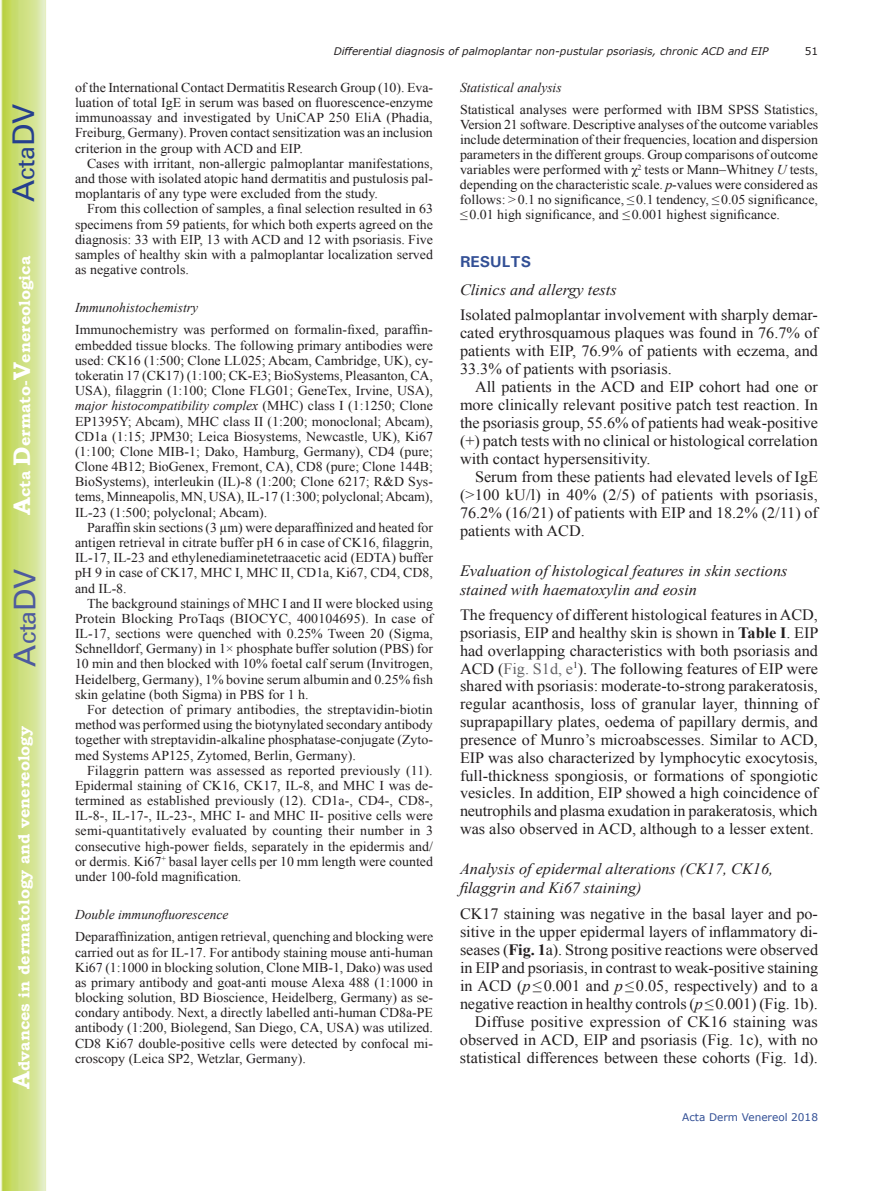
<style>
.page{position:relative;width:893px;height:1191px;background:#fff}
.page>*{position:absolute;margin:0;border:0;box-sizing:border-box;transform-origin:0 0}
.t1{font:30px "Univers";color:#4d5a9e}
.t2{font:30px "Univers";color:#253f8e}
.t3{font:15.75px/18px "Times New Roman";color:#231f20;text-align:justify}
.t4{font:italic 15.75px/18.9px "Times New Roman";color:#231f20}
.t5{font:700 15.75px "Bookman Old Style";color:#fff}
.t6{font:700 15.75px "Univers";color:#324f95}
.t7{font:13.5px/15.1px "Times New Roman";color:#231f20;text-align:justify}
.t8{font:italic 13.5px "Times New Roman";color:#231f20}
.t9{font:italic 10.5px "Verdana";color:#231f20}
.t10{font:10.5px "Verdana";color:#324f95}
.t11{font:10.5px "Verdana";color:#231f20}
.s1{font-size:24px}
.s2{font-style:italic}
.s3{font-weight:700}
.s4{color:#636366}
</style>
<div class="page">
<svg style="left:1px;top:0;width:45px;height:1191px;background:#cfe084"></svg>
<h1 class="t2" style="left:6px;top:202px;width:100px;rotate:-90deg">A<span class="s1">cta</span>DV</h1>
<p class="t5" style="left:15px;top:515px;width:260px;rotate:-90deg"><span class="s1">A</span>cta <span class="s1">D</span>ermato-<span class="s1">V</span>enereologica</p>
<h1 class="t1" style="left:7px;top:666px;width:100px;rotate:-90deg">A<span class="s1">cta</span>DV</h1>
<p class="t5" style="left:15px;top:1088px;width:364px;rotate:-90deg"><span class="s1">A</span>dvances in dermatology and venereology</p>
<p class="t9" style="left:334px;top:44px;width:436px">Differential diagnosis of palmoplantar non-pustular psoriasis, chronic ACD and EIP</p>
<p class="t11" style="left:805px;top:44px;width:15px">51</p>
<p class="t7" style="left:75px;top:80px;width:359px">of the International Contact Dermatitis Research Group (10). Eva&shy;luation of total IgE in serum was based on fluorescence-enzyme immunoassay and investigated by UniCAP 250 EliA (Phadia, Freiburg, Germany). Proven contact sensitization was an inclusion criterion in the group with ACD and EIP.</p>
<p class="t7" style="left:75px;top:155px;width:360px;text-indent:12px">Cases with irritant, non-allergic palmoplantar manifestations, and those with isolated atopic hand dermatitis and pustulosis pal&shy;moplantaris of any type were excluded from the study.</p>
<p class="t7" style="left:75px;top:201px;width:360px;text-indent:12px">From this collection of samples, a final selection resulted in 63 specimens from 59 patients, for which both experts agreed on the diagnosis: 33 with EIP, 13 with ACD and 12 with psoriasis. Five samples of healthy skin with a palmoplantar localization served as negative controls.</p>
<p class="t8" style="left:75px;top:298px;width:124px">Immunohistochemistry</p>
<p class="t7" style="left:75px;top:322px;width:360px">Immunochemistry was performed on formalin-fixed, paraffin&shy;embedded tissue blocks. The following primary antibodies were used: CK16 (1:500; Clone LL025; Abcam, Cambridge, UK), cy&shy;tokeratin 17 (CK17) (1:100; CK-E3; BioSystems, Pleasanton, CA, USA), filaggrin (1:100; Clone FLG01; GeneTex, Irvine, USA), <span class="s2">major histocompatibility complex</span> (MHC) class I (1:1250; Clone EP1395Y; Abcam), MHC class II (1:200; monoclonal; Abcam), CD1a (1:15; JPM30; Leica Biosystems, Newcastle, UK), Ki67 (1:100; Clone MIB-1; Dako, Hamburg, Germany), CD4 (pure; Clone 4B12; BioGenex, Fremont, CA), CD8 (pure; Clone 144B; BioSystems), interleukin (IL)-8 (1:200; Clone 6217; R&amp;D Sys&shy;tems, Minneapolis, MN, USA), IL-17 (1:300; polyclonal; Abcam), IL-23 (1:500; polyclonal; Abcam).</p>
<p class="t7" style="left:75px;top:519px;width:360px;text-indent:12px">Paraffin skin sections (3 µm) were deparaffinized and heated for antigen retrieval in citrate buffer pH 6 in case of CK16, filaggrin, IL-17, IL-23 and ethylenediaminetetraacetic acid (EDTA) buffer pH 9 in case of CK17, MHC I, MHC II, CD1a, Ki67, CD4, CD8, and IL-8.</p>
<p class="t7" style="left:75px;top:595px;width:360px;text-indent:12px">The background stainings of MHC I and II were blocked using Protein Blocking ProTaqs (BIOCYC, 400104695). In case of IL-17, sections were quenched with 0.25% Tween 20 (Sigma, Schnelldorf, Germany) in 1× phosphate buffer solution (PBS) for 10 min and then blocked with 10% foetal calf serum (Invitrogen, Heidelberg, Germany), 1% bovine serum albumin and 0.25% fish skin gelatine (both Sigma) in PBS for 1 h.</p>
<p class="t7" style="left:75px;top:701px;width:359px;text-indent:12px">For detection of primary antibodies, the streptavidin-biotin method was performed using the biotynylated secondary antibody together with streptavidin-alkaline phosphatase-conjugate (Zyto&shy;med Systems AP125, Zytomed, Berlin, Germany).</p>
<p class="t7" style="left:75px;top:762px;width:360px;text-indent:12px">Filaggrin pattern was assessed as reported previously (11).<br>Epidermal staining of CK16, CK17, IL-8, and MHC I was de&shy;termined as established previously (12). CD1a-, CD4-, CD8-, IL-8-, IL-17-, IL-23-, MHC I- and MHC II- positive cells were semi-quantitatively evaluated by counting their number in 3 consecutive high-power fields, separately in the epidermis and/ or dermis. Ki67<sup>+</sup> basal layer cells per 10 mm length were counted under 100-fold magnification.</p>
<p class="t8" style="left:75px;top:904px;width:155px">Double immunofluorescence</p>
<p class="t7" style="left:75px;top:929px;width:360px">Deparaffinization, antigen retrieval, quenching and blocking were carried out as for IL-17. For antibody staining mouse anti-human Ki67 (1:1000 in blocking solution, Clone MIB-1, Dako) was used as primary antibody and goat-anti mouse Alexa 488 (1:1000 in blocking solution, BD Bioscience, Heidelberg, Germany) as se&shy;condary antibody. Next, a directly labelled anti-human CD8a-PE antibody (1:200, Biolegend, San Diego, CA, USA) was utilized.<br>CD8 Ki67 double-positive cells were detected by confocal mi&shy;croscopy (Leica SP2, Wetzlar, Germany).</p>
<p class="t8" style="left:460px;top:78px;width:103px">Statistical analysis</p>
<p class="t7" style="left:460px;top:102px;width:360px">Statistical analyses were performed with IBM SPSS Statistics, Version 21 software. Descriptive analyses of the outcome variables include determination of their frequencies, location and dispersion parameters in the different groups. Group comparisons of outcome variables were performed with χ<sup>2</sup> tests or Mann–Whitney <span class="s2">U</span> tests, depending on the characteristic scale. <span class="s2">p</span>-values were considered as follows: &gt;0.1 no significance, ≤0.1 tendency, ≤0.05 significance, ≤0.01 high significance, and ≤0.001 highest significance.</p>
<p class="t6" style="left:460px;top:251px;width:73px">RESULTS</p>
<p class="t4" style="left:460px;top:280px;width:158px">Clinics and allergy tests</p>
<p class="t3" style="left:460px;top:306px;width:359px">Isolated palmoplantar involvement with sharply demar&shy;cated erythrosquamous plaques was found in 76.7% of patients with EIP, 76.9% of patients with eczema, and 33.3% of patients with psoriasis.</p>
<p class="t3" style="left:460px;top:378px;width:360px;text-indent:15px">All patients in the ACD and EIP cohort had one or more clinically relevant positive patch test reaction. In the psoriasis group, 55.6% of patients had weak-positive (+) patch tests with no clinical or histological correlation with contact hypersensitivity.</p>
<p class="t3" style="left:460px;top:468px;width:360px;text-indent:15px">Serum from these patients had elevated levels of IgE (&gt;100 kU/l) in 40% (2/5) of patients with psoriasis, 76.2% (16/21) of patients with EIP and 18.2% (2/11) of patients with ACD.</p>
<p class="t4" style="left:460px;top:560px;width:329px">Evaluation of histological features in skin sections stained with haematoxylin and eosin</p>
<p class="t3" style="left:460px;top:605px;width:360px">The frequency of different histological features in ACD, psoriasis, EIP and healthy skin is shown in <span class="s3">Table I</span>. EIP had overlapping characteristics with both psoriasis and ACD (<span class="s4">Fig. S1d, e</span><sup>1</sup>). The following features of EIP were shared with psoriasis: moderate-to-strong parakeratosis, regular acanthosis, loss of granular layer, thinning of suprapapillary plates, oedema of papillary dermis, and presence of Munro’s microabscesses. Similar to ACD, EIP was also characterized by lymphocytic exocytosis, full-thickness spongiosis, or formations of spongiotic vesicles. In addition, EIP showed a high coincidence of neutrophils and plasma exudation in parakeratosis, which was also observed in ACD, although to a lesser extent.</p>
<p class="t4" style="left:460px;top:859px;width:315px">Analysis of epidermal alterations (CK17, CK16, filaggrin and Ki67 staining)</p>
<p class="t3" style="left:460px;top:904px;width:360px;text-align:right">CK17 staining was negative in the basal layer and po&shy;sitive in the upper epidermal layers of inflammatory di&shy;seases (<span class="s3">Fig. 1</span>a). Strong positive reactions were observed in EIP and psoriasis, in contrast to weak-positive staining in ACD (<span class="s2">p</span>≤0.001 and <span class="s2">p</span>≤0.05, respectively) and to a negative reaction in healthy controls (<span class="s2">p</span>≤0.001) (Fig. 1b).<br>Diffuse positive expression of CK16 staining was observed in ACD, EIP and psoriasis (Fig. 1c), with no statistical differences between these cohorts (Fig. 1d).</p>
<p class="t10" style="left:682px;top:1110px;width:137px">Acta Derm Venereol 2018</p>
</div>
